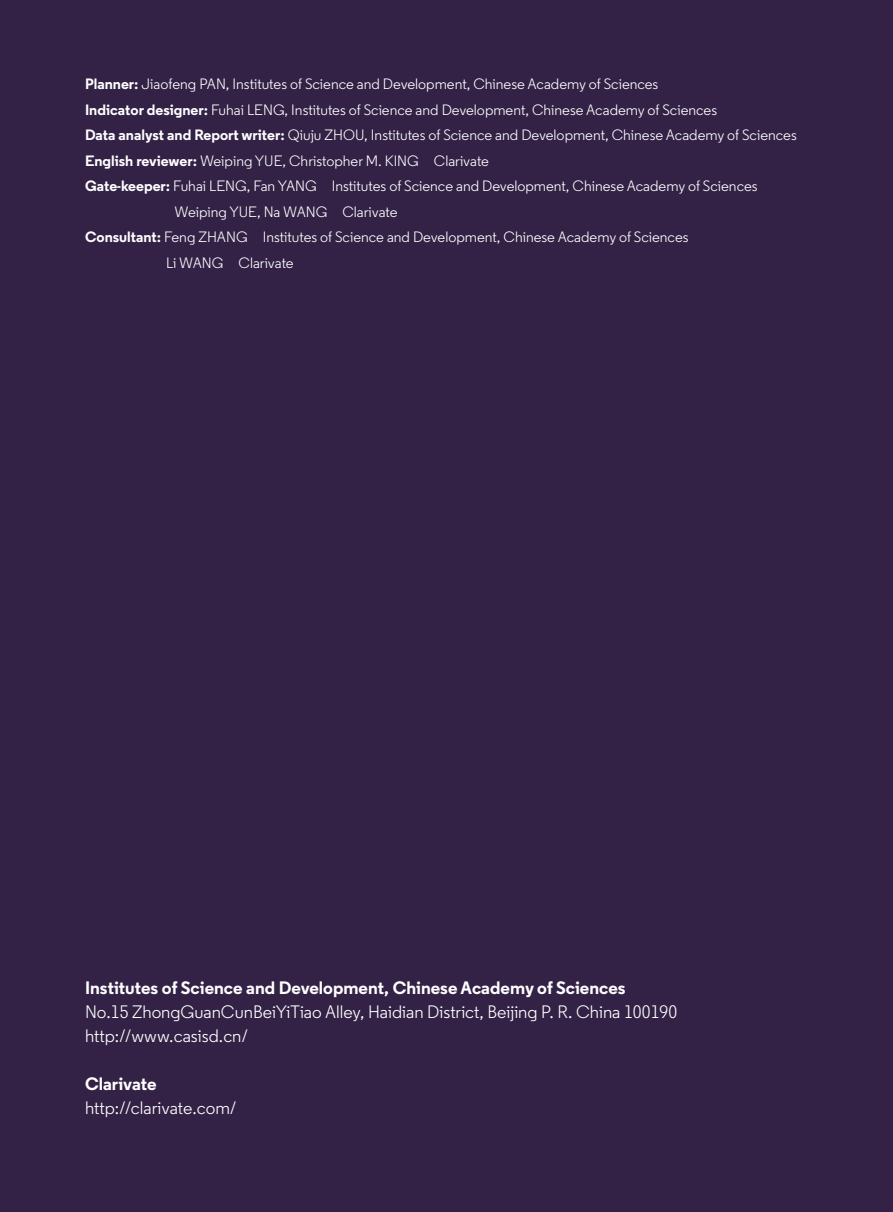
<style>
.page{position:relative;width:893px;height:1212px;background:#332246}
.page>*{position:absolute;margin:0;border:0;box-sizing:border-box;transform-origin:0 0}
.t1{font:18px/24px "Regular Clarivate";color:#fff}
.t2{font:700 18px "Regular Clarivate";color:#fff}
.t3{font:15px "Regular Clarivate";color:#fff}
.t4{font:700 13.5px "Regular Clarivate";letter-spacing:-.03em;color:#fff}
.s1{font-weight:700}
</style>
<div class="page">
<p class="t4" style="left:130px;top:69px;width:96px">Research Fronts :</p>
<p class="t3" style="left:85px;top:75px;width:575px"><span class="s1">Planner:</span> Jiaofeng PAN, Institutes of Science and Development, Chinese Academy of Sciences</p>
<p class="t3" style="left:85px;top:100px;width:634px"><span class="s1">Indicator designer:</span> Fuhai LENG, Institutes of Science and Development, Chinese Academy of Sciences</p>
<p class="t3" style="left:85px;top:126px;width:713px"><span class="s1">Data analyst and Report writer:</span> Qiuju ZHOU, Institutes of Science and Development, Chinese Academy of Sciences</p>
<p class="t3" style="left:85px;top:151px;width:405px"><span class="s1">English reviewer:</span> Weiping YUE, Christopher M. KING Clarivate</p>
<p class="t3" style="left:85px;top:177px;width:674px"><span class="s1">Gate-keeper:</span> Fuhai LENG, Fan YANG Institutes of Science and Development, Chinese Academy of Sciences</p>
<p class="t3" style="left:175px;top:202px;width:224px">Weiping YUE, Na WANG Clarivate</p>
<p class="t3" style="left:85px;top:228px;width:605px"><span class="s1">Consultant:</span> Feng ZHANG Institutes of Science and Development, Chinese Academy of Sciences</p>
<p class="t3" style="left:166px;top:253px;width:129px">Li WANG Clarivate</p>
<p class="t4" style="left:82px;top:77px;width:31px">2023</p>
<p class="t2" style="left:85px;top:975px;width:542px">Institutes of Science and Development, Chinese Academy of Sciences</p>
<p class="t1" style="left:85px;top:999px;width:594px">No.15 ZhongGuanCunBeiYiTiao Alley, Haidian District, Beijing P. R. China 100190 http://www.casisd.cn/</p>
<p class="t2" style="left:85px;top:1071px;width:73px">Clarivate</p>
<p class="t1" style="left:85px;top:1095px;width:153px">http://clarivate.com/</p>
</div>
